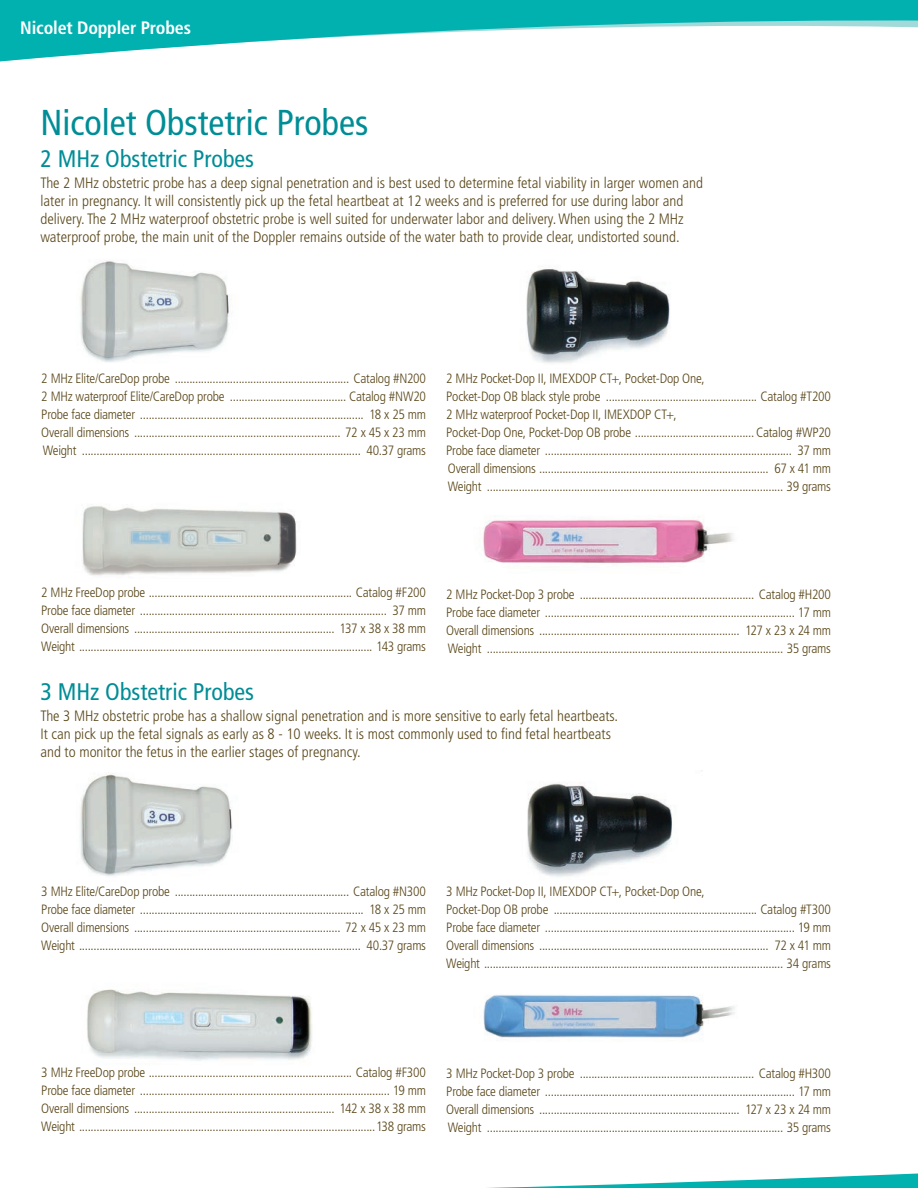
<style>
.page{position:relative;width:918px;height:1188px;background:#fff}
.page>*{position:absolute;margin:0;border:0;box-sizing:border-box;transform-origin:0 0}
.t1{font:condensed 36px "Frutiger LT Std";color:#008d96}
.t2{font:condensed 24px "Frutiger LT Std";color:#008d96}
.t3{font:700 condensed 18px "Frutiger LT Std";letter-spacing:-.01em;color:#fff}
.t4{font:300 condensed 15px/18px "Frutiger LT Std";color:#5a471a}
.t5{font:300 condensed 13.5px/18px "Frutiger LT Std";letter-spacing:-.02em;color:#5a471a;text-align:justify}
</style>
<div class="page">
<svg style="left:0;top:0;width:918px;height:62px;fill:#00b1b0"></svg>
<svg style="left:487px;top:1173px;width:431px;height:15px"></svg>
<img style="left:82px;top:506px;width:215px;height:70px">
<img style="left:80px;top:261px;width:151px;height:102px">
<img style="left:526px;top:268px;width:144px;height:95px">
<img style="left:483px;top:516px;width:251px;height:47px">
<img style="left:87px;top:989px;width:225px;height:72px">
<img style="left:80px;top:773px;width:153px;height:103px">
<img style="left:527px;top:783px;width:145px;height:94px">
<img style="left:483px;top:994px;width:252px;height:44px">
<h3 class="t3" style="left:20px;top:17px;width:172px">Nicolet Doppler Probes</h3>
<h1 class="t1" style="left:40px;top:102px;width:329px">Nicolet Obstetric Probes</h1>
<h2 class="t2" style="left:40px;top:144px;width:215px">2 MHz Obstetric Probes</h2>
<p class="t4" style="left:40px;top:174px;width:664px">The 2 MHz obstetric probe has a deep signal penetration and is best used to determine fetal viability in larger women and later in pregnancy. It will consistently pick up the fetal heartbeat at 12 weeks and is preferred for use during labor and delivery. The 2 MHz waterproof obstetric probe is well suited for underwater labor and delivery. When using the 2 MHz waterproof probe, the main unit of the Doppler remains outside of the water bath to provide clear, undistorted sound.</p>
<p class="t5" style="left:41px;top:369px;width:386px">2 MHz Elite/CareDop probe ............................................................ Catalog #N200<br>2 MHz waterproof Elite/CareDop probe ........................................ Catalog #NW20<br>Probe face diameter ............................................................................. 18 x 25 mm Overall dimensions ....................................................................... 72 x 45 x 23 mm Weight ................................................................................................ 40.37 grams</p>
<p class="t5" style="left:446px;top:369px;width:386px;text-align:left">2 MHz Pocket-Dop II, IMEXDOP CT+, Pocket-Dop One,<br>Pocket-Dop OB black style probe .................................................... Catalog #T200<br>2 MHz waterproof Pocket-Dop II, IMEXDOP CT+,<br>Pocket-Dop One, Pocket-Dop OB probe ......................................... Catalog #WP20<br>Probe face diameter ..................................................................................... 37 mm Overall dimensions ............................................................................... 67 x 41 mm Weight ...................................................................................................... 39 grams</p>
<p class="t5" style="left:41px;top:584px;width:386px">2 MHz FreeDop probe ...................................................................... Catalog #F200<br>Probe face diameter ..................................................................................... 37 mm Overall dimensions ..................................................................... 137 x 38 x 38 mm Weight ..................................................................................................... 143 grams</p>
<p class="t5" style="left:446px;top:585px;width:386px">2 MHz Pocket-Dop 3 probe ............................................................ Catalog #H200<br>Probe face diameter ...................................................................................... 17 mm Overall dimensions ..................................................................... 127 x 23 x 24 mm Weight ...................................................................................................... 35 grams</p>
<h2 class="t2" style="left:40px;top:677px;width:215px">3 MHz Obstetric Probes</h2>
<p class="t4" style="left:40px;top:707px;width:579px">The 3 MHz obstetric probe has a shallow signal penetration and is more sensitive to early fetal heartbeats.<br>It can pick up the fetal signals as early as 8 - 10 weeks. It is most commonly used to find fetal heartbeats and to monitor the fetus in the earlier stages of pregnancy.</p>
<p class="t5" style="left:41px;top:882px;width:386px">3 MHz Elite/CareDop probe ............................................................ Catalog #N300<br>Probe face diameter ............................................................................. 18 x 25 mm Overall dimensions ....................................................................... 72 x 45 x 23 mm Weight ................................................................................................. 40.37 grams</p>
<p class="t5" style="left:446px;top:882px;width:386px;text-align:left">3 MHz Pocket-Dop II, IMEXDOP CT+, Pocket-Dop One,<br>Pocket-Dop OB probe ...................................................................... Catalog #T300<br>Probe face diameter ...................................................................................... 19 mm Overall dimensions ............................................................................... 72 x 41 mm Weight ....................................................................................................... 34 grams</p>
<p class="t5" style="left:41px;top:1063px;width:386px">3 MHz FreeDop probe ...................................................................... Catalog #F300<br>Probe face diameter ...................................................................................... 19 mm Overall dimensions ..................................................................... 142 x 38 x 38 mm Weight ......................................................................................................138 grams</p>
<p class="t5" style="left:446px;top:1065px;width:386px">3 MHz Pocket-Dop 3 probe ............................................................ Catalog #H300<br>Probe face diameter ...................................................................................... 17 mm Overall dimensions ..................................................................... 127 x 23 x 24 mm Weight ...................................................................................................... 35 grams</p>
</div>
